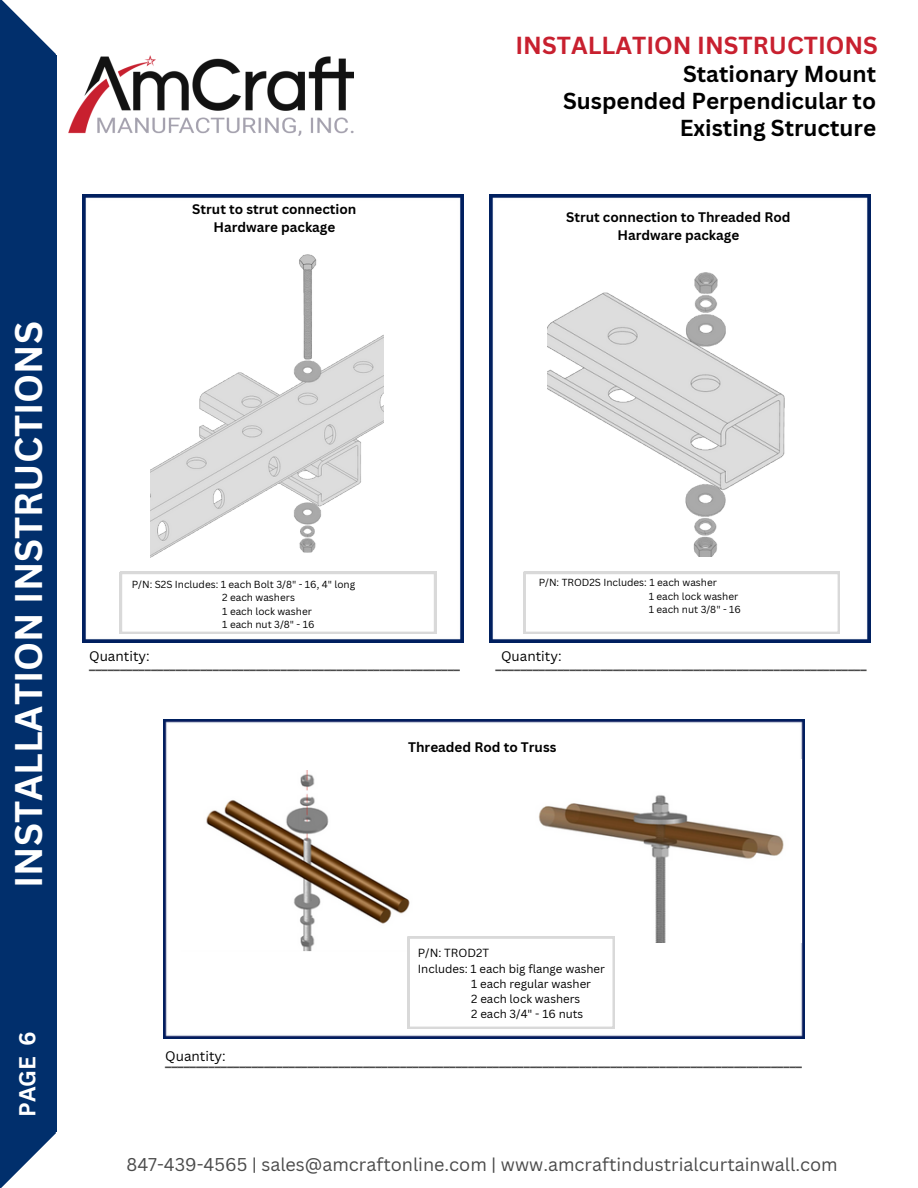
<style>
.page{position:relative;width:918px;height:1188px;background:#fff}
.page>*{position:absolute;margin:0;border:0;box-sizing:border-box;transform-origin:0 0}
.t1{font:700 37.5px "Canva Sans";color:#fff}
.t2{font:700 24px "Canva Sans";color:#c8202f}
.t3{font:700 22.5px "Canva Sans";color:#000}
.t4{font:700 22.5px "Canva Sans";color:#fff}
.t5{font:18px "Canva Sans";color:#4b4b4b}
.t6{font:700 13.5px "Canva Sans";color:#4b4b4b}
.t7{font:700 13.5px "Canva Sans";color:#000}
.t8{font:13.5px "Canva Sans";color:#000}
.t9{font:11.4px "Canva Sans";color:#000}
.t10{font:9.9px "Canva Sans";color:#000}
</style>
<div class="page">
<div style="left:0;top:56px;width:57px;height:1076px;background:#012f6c"></div>
<svg style="left:0;top:0;width:56px;height:56px;fill:#012f6c"></svg>
<svg style="left:0;top:1132px;width:56px;height:56px;fill:#012f6c"></svg>
<img style="left:83px;top:195px;width:380px;height:448px">
<img style="left:490px;top:195px;width:380px;height:448px">
<svg style="left:120px;top:572px;width:316px;height:62px"></svg>
<svg style="left:524px;top:572px;width:316px;height:62px"></svg>
<img style="left:547px;top:271px;width:238px;height:285px">
<img style="left:150px;top:246px;width:234px;height:323px">
<img style="left:163px;top:719px;width:641px;height:320px">
<img style="left:182px;top:771px;width:242px;height:166px">
<img style="left:531px;top:759px;width:271px;height:184px">
<svg style="left:179px;top:937px;width:436px;height:92px"></svg>
<img style="left:68px;top:55px;width:286px;height:80px">
<p class="t1" style="left:2px;top:888px;width:568px;rotate:-90deg">INSTALLATION INSTRUCTIONS</p>
<p class="t4" style="left:11px;top:1117px;width:88px;rotate:-90deg">PAGE 6</p>
<p class="t2" style="left:515px;top:28px;width:364px">INSTALLATION INSTRUCTIONS</p>
<p class="t3" style="left:683px;top:57px;width:195px">Stationary Mount</p>
<p class="t7" style="left:192px;top:200px;width:166px">Strut to strut connection</p>
<p class="t7" style="left:213px;top:218px;width:123px">Hardware package</p>
<p class="t3" style="left:563px;top:85px;width:314px">Suspended Perpendicular to</p>
<p class="t3" style="left:680px;top:112px;width:198px">Existing Structure</p>
<p class="t7" style="left:566px;top:207px;width:226px">Strut connection to Threaded Rod</p>
<p class="t7" style="left:617px;top:225px;width:123px">Hardware package</p>
<p class="t10" style="left:132px;top:577px;width:225px">P/N: S2S Includes: 1 each Bolt 3/8" - 16, 4" long</p>
<p class="t10" style="left:222px;top:591px;width:74px">2 each washers</p>
<p class="t10" style="left:222px;top:604px;width:91px">1 each lock washer</p>
<p class="t10" style="left:222px;top:617px;width:94px">1 each nut 3/8" - 16</p>
<p class="t8" style="left:89px;top:647px;width:62px">Quantity:</p>
<p class="t6" style="left:89px;top:655px;width:372px">____________________________________________________________</p>
<p class="t10" style="left:539px;top:576px;width:180px">P/N: TROD2S Includes: 1 each washer</p>
<p class="t10" style="left:649px;top:589px;width:91px">1 each lock washer</p>
<p class="t10" style="left:649px;top:602px;width:94px">1 each nut 3/8" - 16</p>
<p class="t8" style="left:501px;top:647px;width:62px">Quantity:</p>
<p class="t6" style="left:496px;top:655px;width:372px">____________________________________________________________</p>
<p class="t7" style="left:408px;top:738px;width:150px">Threaded Rod to Truss</p>
<p class="t8" style="left:165px;top:1046px;width:62px">Quantity:</p>
<p class="t9" style="left:418px;top:945px;width:73px">P/N: TROD2T</p>
<p class="t9" style="left:418px;top:960px;width:189px">Includes: 1 each big flange washer</p>
<p class="t9" style="left:471px;top:976px;width:121px">1 each regular washer</p>
<p class="t9" style="left:471px;top:991px;width:111px">2 each lock washers</p>
<p class="t9" style="left:471px;top:1006px;width:114px">2 each 3/4" - 16 nuts</p>
<p class="t6" style="left:165px;top:1052px;width:638px">_______________________________________________________________________________________________________</p>
<p class="t5" style="left:127px;top:1152px;width:713px">847-439-4565 | sales@amcraftonline.com | www.amcraftindustrialcurtainwall.com</p>
</div>
